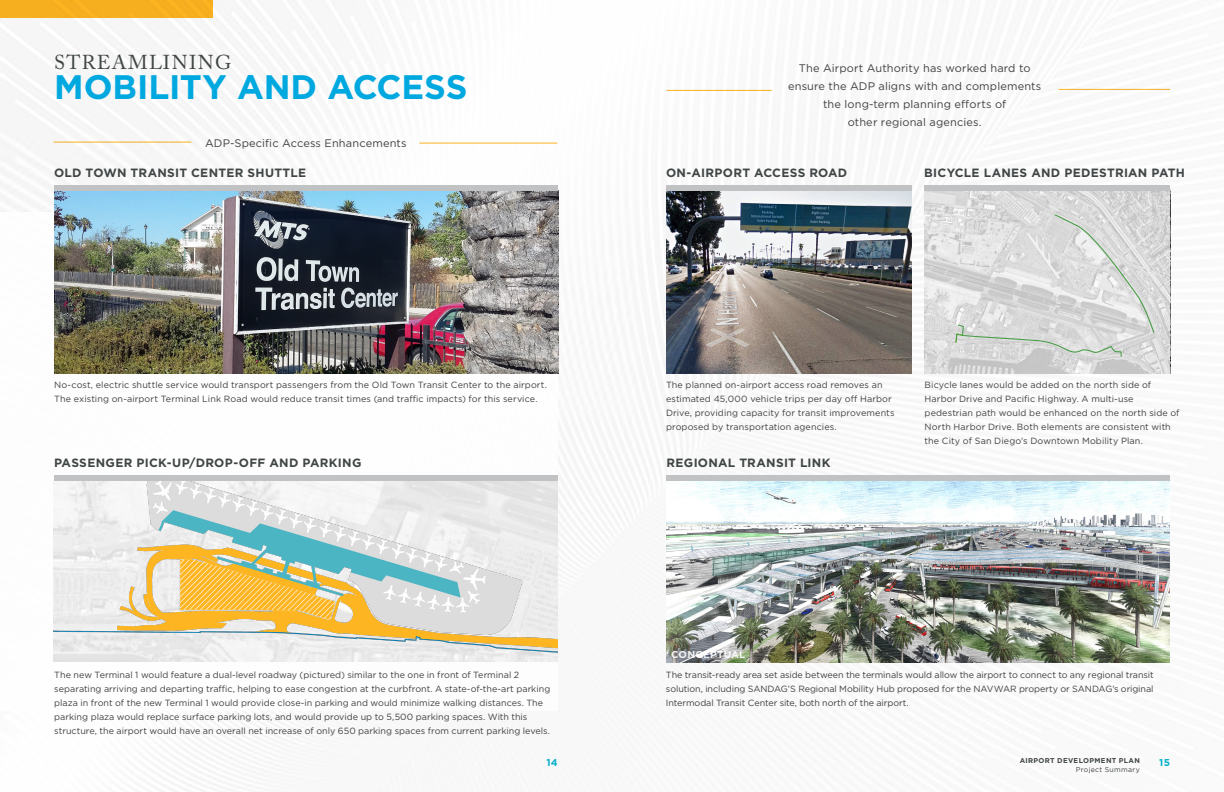
<style>
.page{position:relative;width:1224px;height:792px;background:#fff}
.page>*{position:absolute;margin:0;border:0;box-sizing:border-box;transform-origin:0 0}
.t1{font:700 34px "Gotham";letter-spacing:-.005em;color:#00a8e0}
.t2{font:20px "Adobe Caslon Pro";letter-spacing:.065em;color:#404545}
.t3{font:700 12px "Gotham";letter-spacing:.02em;color:#404545}
.Main_Body{font:11px/18px "Gotham";letter-spacing:.01em;color:#414143;text-align:center}
.t4{font:700 10px "Gotham";letter-spacing:.02em;color:#fff}
.t5{font:700 10px "Gotham";color:#06b0ca}
.t6{font:9px/14px "Gotham";letter-spacing:.005em;color:#414143}
.t7{font:700 7px "Gotham";letter-spacing:.045em;color:#404545}
.t8{font:7px "Gotham";letter-spacing:.045em;color:#404545}
</style>
<div class="page">
<img style="left:0;top:0;width:1171px;height:792px">
<div style="left:0;top:0;width:213px;height:18px;background:#f6af1f"></div>
<div style="left:0;top:212px;width:557px;height:499px;background:#fff"></div>
<img style="left:54px;top:191px;width:504px;height:182px">
<div style="left:54px;top:185px;width:504px;height:6px;background:#c1c2c4"></div>
<img style="left:53px;top:481px;width:504px;height:180px">
<div style="left:54px;top:475px;width:503px;height:6px;background:#c1c2c4"></div>
<img style="left:666px;top:191px;width:246px;height:182px">
<img style="left:666px;top:481px;width:504px;height:181px">
<div style="left:666px;top:185px;width:246px;height:6px;background:#c1c2c4"></div>
<hr style="left:1058px;top:89px;width:112px;height:1px;background:#fcb420">
<hr style="left:667px;top:90px;width:105px;height:1px;background:#fcb420">
<hr style="left:53px;top:142px;width:138px;height:1px;background:#fcb420">
<hr style="left:419px;top:143px;width:138px;height:1px;background:#fcb420">
<div style="left:666px;top:475px;width:504px;height:6px;background:#c1c2c4"></div>
<svg style="left:924px;top:191px;width:246px;height:182px;background:#d8d8d8"></svg>
<svg style="left:955px;top:214px;width:200px;height:144px;background:#d9dad9"></svg>
<div style="left:924px;top:185px;width:246px;height:6px;background:#c1c2c4"></div>
<p class="t2" style="left:54px;top:50px;width:179px">STREAMLINING</p>
<p class="t1" style="left:54px;top:64px;width:415px">MOBILITY AND ACCESS</p>
<p class="Main_Body" style="left:205px;top:134px;width:203px">ADP-Specific Access Enhancements</p>
<p class="Main_Body" style="left:788px;top:59px;width:255px">The Airport Authority has worked hard to ensure the ADP aligns with and complements the long-term planning efforts of<br>other regional agencies.</p>
<p class="t3" style="left:54px;top:165px;width:254px">OLD TOWN TRANSIT CENTER SHUTTLE</p>
<p class="t3" style="left:666px;top:165px;width:183px">ON-AIRPORT ACCESS ROAD</p>
<p class="t3" style="left:924px;top:165px;width:262px">BICYCLE LANES AND PEDESTRIAN PATH</p>
<p class="t6" style="left:54px;top:377px;width:494px;line-height:14.4px">No-cost, electric shuttle service would transport passengers from the Old Town Transit Center to the airport.<br>The existing on-airport Terminal Link Road would reduce transit times (and traffic impacts) for this service.</p>
<p class="t6" style="left:666px;top:378px;width:230px">The planned on-airport access road removes an estimated 45,000 vehicle trips per day off Harbor Drive, providing capacity for transit improvements proposed by transportation agencies.</p>
<p class="t6" style="left:925px;top:378px;width:256px">Bicycle lanes would be added on the north side of Harbor Drive and Pacific Highway. A multi-use pedestrian path would be enhanced on the north side of North Harbor Drive. Both elements are consistent with the City of San Diego’s Downtown Mobility Plan.</p>
<p class="t3" style="left:54px;top:455px;width:309px">PASSENGER PICK-UP/DROP-OFF AND PARKING</p>
<p class="t3" style="left:667px;top:455px;width:165px">REGIONAL TRANSIT LINK</p>
<p class="t6" style="left:54px;top:668px;width:498px">The new Terminal 1 would feature a dual-level roadway (pictured) similar to the one in front of Terminal 2 separating arriving and departing traffic, helping to ease congestion at the curbfront. A state-of-the-art parking plaza in front of the new Terminal 1 would provide close-in parking and would minimize walking distances. The parking plaza would replace surface parking lots, and would provide up to 5,500 parking spaces. With this structure, the airport would have an overall net increase of only 650 parking spaces from current parking levels.</p>
<p class="t4" style="left:671px;top:648px;width:76px">CONCEPTUAL</p>
<p class="t6" style="left:666px;top:668px;width:489px;text-align:justify">The transit-ready area set aside between the terminals would allow the airport to connect to any regional transit solution, including SANDAG’S Regional Mobility Hub proposed for the NAVWAR property or SANDAG’s original Intermodal Transit Center site, both north of the airport.</p>
<p class="t7" style="left:1020px;top:756px;width:122px">AIRPORT DEVELOPMENT PLAN</p>
<p class="t8" style="left:1076px;top:765px;width:65px">Project Summary</p>
<p class="t5" style="left:547px;top:756px;width:13px">14</p>
<p class="t5" style="left:1159px;top:756px;width:12px">15</p>
</div>
